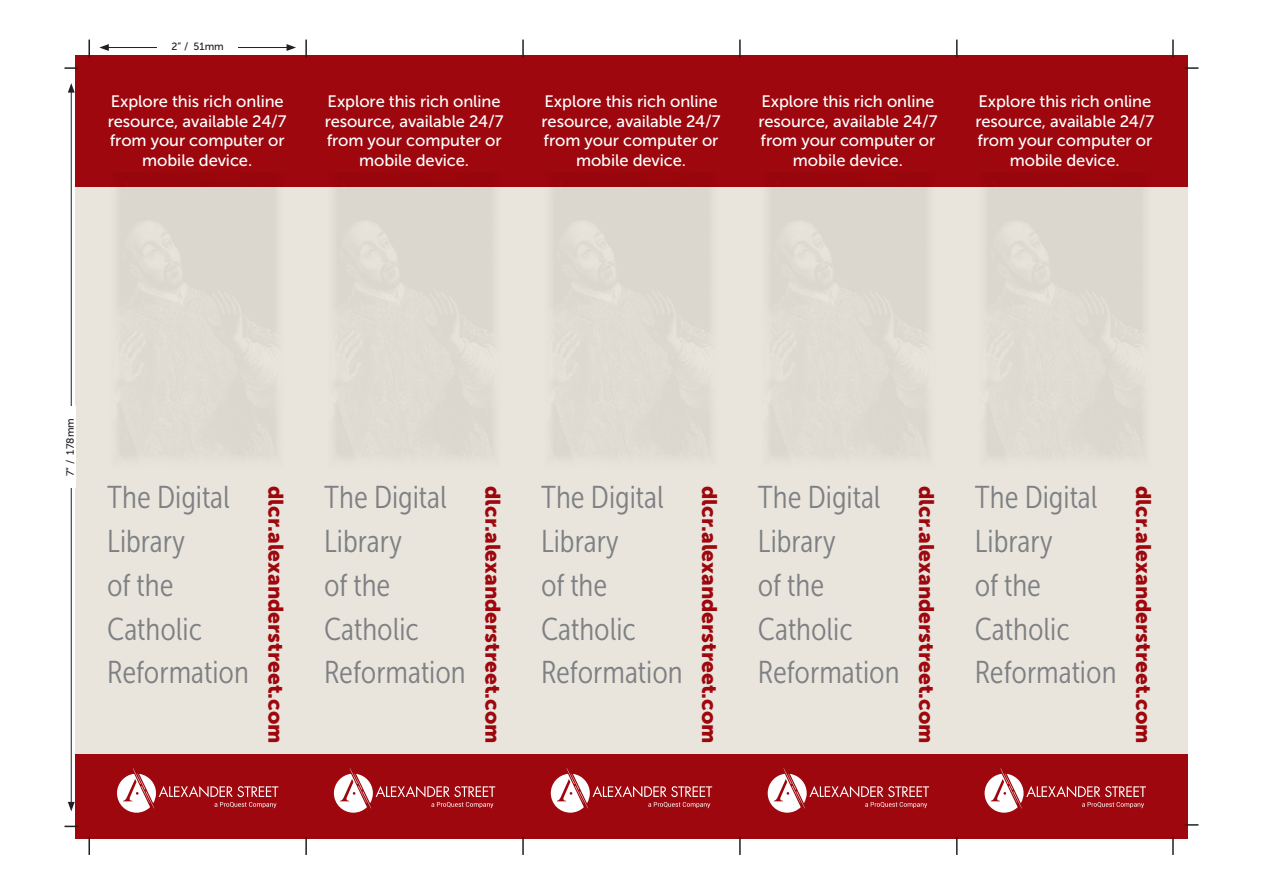
<style>
.page{position:relative;width:1263px;height:893px;background:#fff}
.page>*{position:absolute;margin:0;border:0;box-sizing:border-box;transform-origin:0 0}
.t1{font:31.5px/43.8px "Museo Sans Cond 300";color:#7e8083}
.t2{font:21px "Museo Sans 900";color:#9d070d}
.t3{font:16.5px/19.8px "Museo Sans 500";letter-spacing:-.005em;color:#fff;text-align:center}
.t4{font:10.5px "Museo Sans 500";color:#231f20}
</style>
<div class="page">
<div style="left:306px;top:55px;width:217px;height:728px;background:linear-gradient(to right,#e5e1d9,#e5e1d9)"></div>
<div style="left:523px;top:55px;width:217px;height:728px;background:linear-gradient(to right,#e5e1d9,#e5e1d9)"></div>
<div style="left:740px;top:55px;width:217px;height:728px;background:linear-gradient(to right,#e5e1d9,#e5e1d9)"></div>
<div style="left:957px;top:55px;width:230px;height:728px;background:#e9e5dd"></div>
<div style="left:76px;top:55px;width:230px;height:728px;background:#e9e5dd"></div>
<div style="left:306px;top:754px;width:217px;height:84px;background:#9d070d"></div>
<div style="left:523px;top:754px;width:217px;height:84px;background:#9d070d"></div>
<div style="left:740px;top:754px;width:217px;height:84px;background:#9d070d"></div>
<div style="left:957px;top:754px;width:230px;height:84px;background:#9d070d"></div>
<div style="left:76px;top:754px;width:230px;height:84px;background:#9d070d"></div>
<div style="left:306px;top:55px;width:217px;height:132px;background:#9d070d"></div>
<div style="left:523px;top:55px;width:217px;height:132px;background:#9d070d"></div>
<div style="left:740px;top:55px;width:217px;height:132px;background:#9d070d"></div>
<div style="left:957px;top:55px;width:230px;height:132px;background:#9d070d"></div>
<div style="left:76px;top:55px;width:230px;height:132px;background:#9d070d"></div>
<svg style="left:334px;top:768px;width:161px;height:44px"></svg>
<svg style="left:551px;top:768px;width:161px;height:44px"></svg>
<svg style="left:768px;top:768px;width:161px;height:44px"></svg>
<svg style="left:985px;top:768px;width:161px;height:44px"></svg>
<svg style="left:117px;top:768px;width:161px;height:44px"></svg>
<svg style="left:64px;top:825px;width:14px;height:1px"></svg>
<svg style="left:1185px;top:823px;width:13px;height:2px"></svg>
<svg style="left:64px;top:67px;width:14px;height:2px"></svg>
<svg style="left:1185px;top:67px;width:13px;height:2px"></svg>
<svg style="left:88px;top:40px;width:2px;height:18px"></svg>
<svg style="left:88px;top:836px;width:2px;height:18px"></svg>
<svg style="left:305px;top:40px;width:2px;height:18px"></svg>
<svg style="left:305px;top:837px;width:2px;height:17px"></svg>
<svg style="left:522px;top:40px;width:2px;height:18px"></svg>
<svg style="left:522px;top:837px;width:2px;height:17px"></svg>
<svg style="left:1172px;top:40px;width:2px;height:18px"></svg>
<svg style="left:1172px;top:837px;width:2px;height:17px"></svg>
<svg style="left:956px;top:40px;width:2px;height:18px"></svg>
<svg style="left:956px;top:837px;width:2px;height:17px"></svg>
<svg style="left:739px;top:40px;width:2px;height:18px"></svg>
<svg style="left:739px;top:837px;width:2px;height:17px"></svg>
<hr style="left:71px;top:90px;width:1px;height:713px;background:#231f20">
<svg style="left:68px;top:83px;width:7px;height:10px"></svg>
<svg style="left:68px;top:801px;width:7px;height:10px"></svg>
<hr style="left:106px;top:47px;width:183px;height:1px;background:#231f20">
<svg style="left:287px;top:44px;width:9px;height:7px"></svg>
<svg style="left:99px;top:44px;width:10px;height:7px"></svg>
<div style="left:66px;top:406px;width:10px;height:81px;background:#fff"></div>
<div style="left:157px;top:43px;width:81px;height:12px;background:#fff"></div>
<p class="t4" style="left:172px;top:41px;width:54px">2” / 51mm</p>
<p class="t3" style="left:108px;top:91px;width:180px">Explore this rich online resource, available 24/7 from your computer or mobile device.</p>
<p class="t3" style="left:325px;top:91px;width:180px">Explore this rich online resource, available 24/7 from your computer or mobile device.</p>
<p class="t3" style="left:542px;top:91px;width:180px">Explore this rich online resource, available 24/7 from your computer or mobile device.</p>
<p class="t3" style="left:758px;top:91px;width:180px">Explore this rich online resource, available 24/7 from your computer or mobile device.</p>
<p class="t3" style="left:975px;top:91px;width:180px">Explore this rich online resource, available 24/7 from your computer or mobile device.</p>
<p class="t4" style="left:65px;top:476px;width:59px;rotate:-90deg">7” / 178mm</p>
<p class="t1" style="left:107px;top:475px;width:143px">The Digital<br>Library<br>of the<br>Catholic<br>Reformation</p>
<p class="t2" style="left:288px;top:485px;width:259px;rotate:90deg">dlcr.alexanderstreet.com</p>
<p class="t2" style="left:505px;top:485px;width:259px;rotate:90deg">dlcr.alexanderstreet.com</p>
<p class="t2" style="left:722px;top:485px;width:259px;rotate:90deg">dlcr.alexanderstreet.com</p>
<p class="t2" style="left:938px;top:485px;width:259px;rotate:90deg">dlcr.alexanderstreet.com</p>
<p class="t2" style="left:1155px;top:485px;width:259px;rotate:90deg">dlcr.alexanderstreet.com</p>
<p class="t1" style="left:324px;top:475px;width:143px">The Digital<br>Library<br>of the<br>Catholic<br>Reformation</p>
<p class="t1" style="left:541px;top:475px;width:143px">The Digital<br>Library<br>of the<br>Catholic<br>Reformation</p>
<p class="t1" style="left:758px;top:475px;width:143px">The Digital<br>Library<br>of the<br>Catholic<br>Reformation</p>
<p class="t1" style="left:975px;top:475px;width:143px">The Digital<br>Library<br>of the<br>Catholic<br>Reformation</p>
</div>
